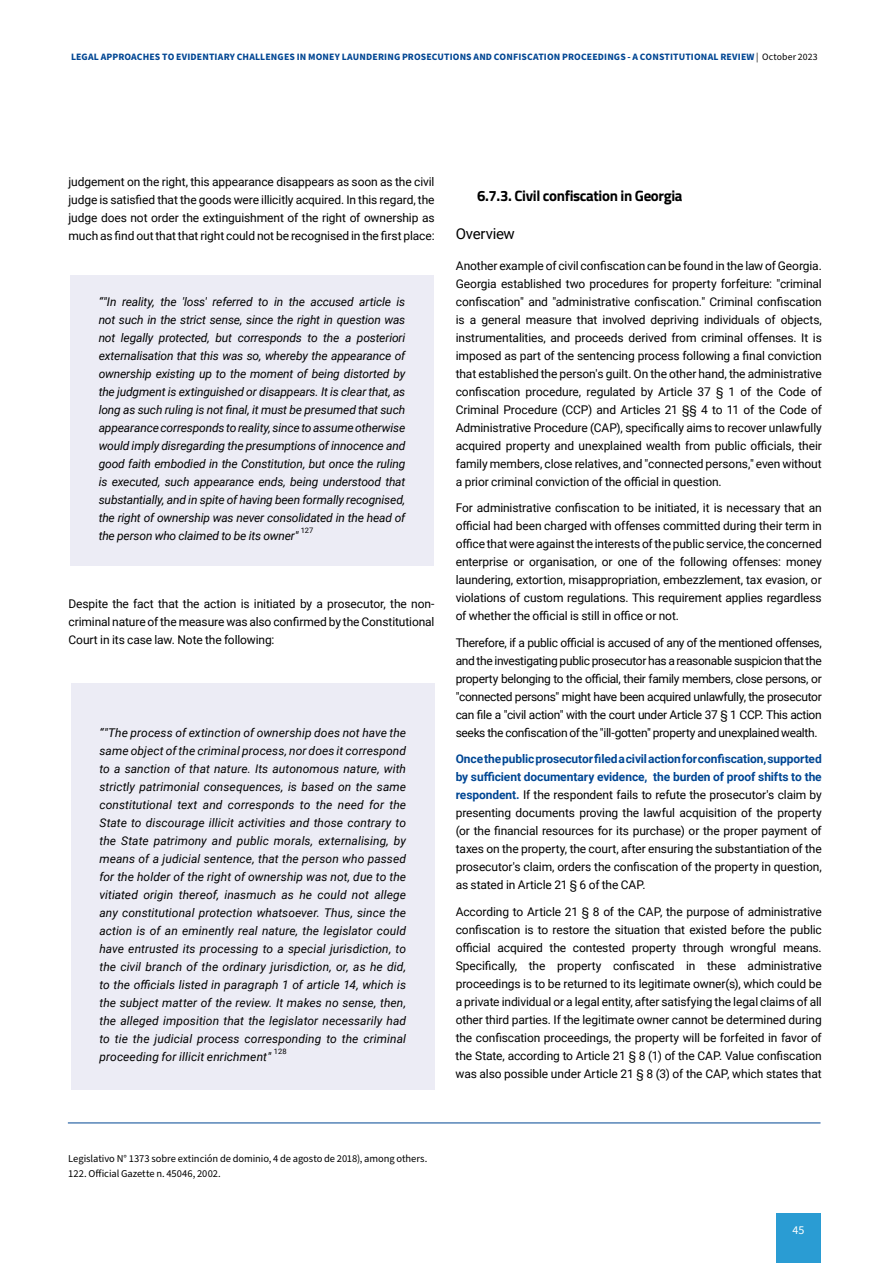
<style>
.page{position:relative;width:893px;height:1263px;background:#fff}
.page>*{position:absolute;margin:0;border:0;box-sizing:border-box;transform-origin:0 0}
.t1{font:700 15px "Titillium Web";letter-spacing:-.025em;color:#000}
.t2{font:15px "Roboto";letter-spacing:-.02em;color:#000}
.t3{font:12px/18px "Roboto";letter-spacing:-.01em;color:#000;text-align:justify}
.t4{font:italic 12px/18px "Roboto";letter-spacing:-.005em;color:#000;text-align:justify}
.t5{font:12px "Source Sans Pro";color:#fff}
.t6{font:10.5px/14.5px "Source Sans Pro";letter-spacing:-.005em;color:#000}
.t7{font:700 9.75px "Source Sans Pro";letter-spacing:.015em;color:#004693}
.t8{font:7.5px "Roboto";letter-spacing:.005em;color:#000}
.s1{font-weight:400;color:#000}
.s2{font-weight:700;color:#004794}
</style>
<div class="page">
<div style="left:776px;top:1213px;width:45px;height:50px;background:#2a9cd3"></div>
<div style="left:70px;top:275px;width:364px;height:291px;background:#ececf5"></div>
<div style="left:71px;top:684px;width:364px;height:406px;background:#ececf5"></div>
<hr style="left:68px;top:1122px;width:752px;height:1px;background:#004693">
<p class="t7" style="left:71px;top:51px;width:748px">LEGAL APPROACHES TO EVIDENTIARY CHALLENGES IN MONEY LAUNDERING PROSECUTIONS AND CONFISCATION PROCEEDINGS - A CONSTITUTIONAL REVIEW <span class="s1">| October 2023</span></p>
<p class="t3" style="left:68px;top:172px;width:368px">judgement on the right, this appearance disappears as soon as the civil judge is satisfied that the goods were illicitly acquired. In this regard, the judge does not order the extinguishment of the right of ownership as much as find out that that right could not be recognised in the first place:</p>
<p class="t4" style="left:99px;top:293px;width:308px">“"In reality, the 'loss' referred to in the accused article is not such in the strict sense, since the right in question was not legally protected, but corresponds to the a posteriori externalisation that this was so, whereby the appearance of ownership existing up to the moment of being distorted by the judgment is extinguished or disappears. It is clear that, as long as such ruling is not final, it must be presumed that such appearance corresponds to reality, since to assume otherwise would imply disregarding the presumptions of innocence and good faith embodied in the Constitution, but once the ruling is executed, such appearance ends, being understood that substantially, and in spite of having been formally recognised, the right of ownership was never consolidated in the head of the person who claimed to be its owner"</p>
<p class="t8" style="left:301px;top:525px;width:14px">127</p>
<p class="t3" style="left:68px;top:595px;width:368px">Despite the fact that the action is initiated by a prosecutor, the non&shy;criminal nature of the measure was also confirmed by the Constitutional Court in its case law. Note the following:</p>
<p class="t4" style="left:99px;top:723px;width:308px">“"The process of extinction of ownership does not have the same object of the criminal process, nor does it correspond to a sanction of that nature. Its autonomous nature, with strictly patrimonial consequences, is based on the same constitutional text and corresponds to the need for the State to discourage illicit activities and those contrary to the State patrimony and public morals, externalising, by means of a judicial sentence, that the person who passed for the holder of the right of ownership was not, due to the vitiated origin thereof, inasmuch as he could not allege any constitutional protection whatsoever. Thus, since the action is of an eminently real nature, the legislator could have entrusted its processing to a special jurisdiction, to the civil branch of the ordinary jurisdiction, or, as he did, to the officials listed in paragraph 1 of article 14, which is the subject matter of the review. It makes no sense, then, the alleged imposition that the legislator necessarily had to tie the judicial process corresponding to the criminal proceeding for illicit enrichment"</p>
<p class="t8" style="left:274px;top:1046px;width:14px">128</p>
<p class="t1" style="left:477px;top:185px;width:207px">6.7.3. Civil confiscation in Georgia</p>
<p class="t2" style="left:456px;top:223px;width:61px">Overview</p>
<p class="t3" style="left:456px;top:256px;width:368px">Another example of civil confiscation can be found in the law of Georgia.<br>Georgia established two procedures for property forfeiture: "criminal confiscation" and "administrative confiscation." Criminal confiscation is a general measure that involved depriving individuals of objects, instrumentalities, and proceeds derived from criminal offenses. It is imposed as part of the sentencing process following a final conviction that established the person's guilt. On the other hand, the administrative confiscation procedure, regulated by Article 37 § 1 of the Code of Criminal Procedure (CCP) and Articles 21 §§ 4 to 11 of the Code of Administrative Procedure (CAP), specifically aims to recover unlawfully acquired property and unexplained wealth from public officials, their family members, close relatives, and "connected persons," even without a prior criminal conviction of the official in question.</p>
<p class="t3" style="left:456px;top:499px;width:368px">For administrative confiscation to be initiated, it is necessary that an official had been charged with offenses committed during their term in office thatwere againstthe interestsofthepublic service,the concerned enterprise or organisation, or one of the following offenses: money laundering, extortion, misappropriation, embezzlement, tax evasion, or violations of custom regulations. This requirement applies regardless of whether the official is still in office or not.</p>
<p class="t3" style="left:456px;top:633px;width:368px">Therefore, if a public official is accused of any of the mentioned offenses, and the investigating public prosecutor has a reasonable suspicion that the property belonging to the official, their family members, close persons, or "connected persons" might have been acquired unlawfully, the prosecutor can file a "civil action" with the court under Article 37 § 1 CCP. This action seeks the confiscation of the "ill-gotten" property and unexplained wealth.</p>
<p class="t3" style="left:456px;top:750px;width:368px"><span class="s2">Once the public prosecutor filed a civil action for confiscation, supported by sufficient documentary evidence, the burden of proof shifts to the respondent.</span> If the respondent fails to refute the prosecutor's claim by presenting documents proving the lawful acquisition of the property (or the financial resources for its purchase) or the proper payment of taxes on the property, the court, after ensuring the substantiation of the prosecutor's claim, orders the confiscation of the property in question, as stated in Article 21 § 6 of the CAP.</p>
<p class="t3" style="left:456px;top:902px;width:368px">According to Article 21 § 8 of the CAP, the purpose of administrative confiscation is to restore the situation that existed before the public official acquired the contested property through wrongful means.<br>Specifically, the property confiscated in these administrative proceedings is to be returned to its legitimate owner(s), which could be a private individual or a legal entity, after satisfying the legal claims of all other third parties. If the legitimate owner cannot be determined during the confiscation proceedings, the property will be forfeited in favor of the State, according to Article 21 § 8 (1) of the CAP. Value confiscation was also possible under Article 21 § 8 (3) of the CAP, which states that</p>
<p class="t6" style="left:68px;top:1152px;width:361px">Legislativo N° 1373 sobre extinción de dominio, 4 de agosto de 2018), among others.<br>122. Official Gazette n. 45046, 2002.</p>
<p class="t5" style="left:792px;top:1222px;width:14px">45</p>
</div>
